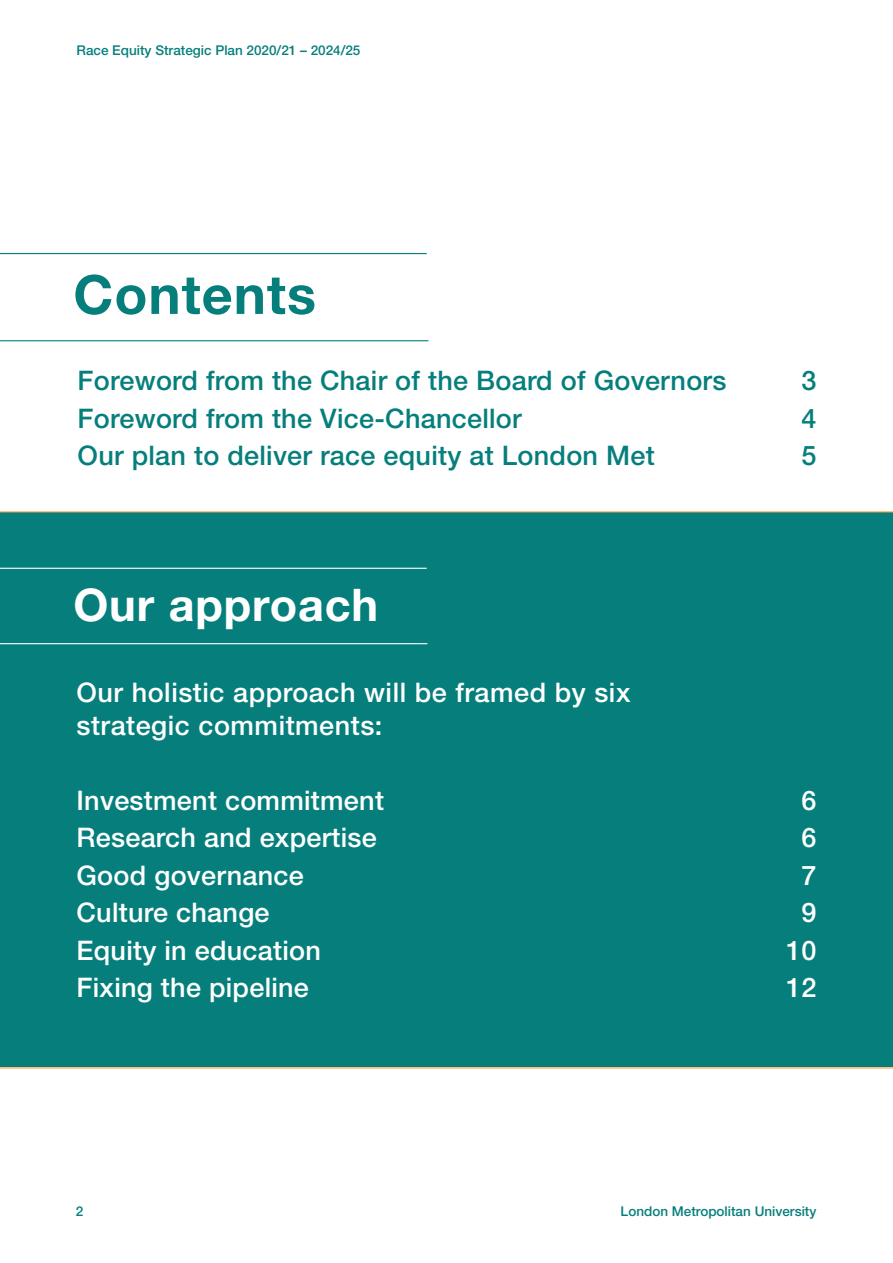
<style>
.page{position:relative;width:893px;height:1263px;background:#fff}
.page>*{position:absolute;margin:0;border:0;box-sizing:border-box;transform-origin:0 0}
.Section_heading__h2{font:700 54px "Helvetica Neue LT Std";letter-spacing:.02em;color:#067f7c}
.Section_heading__h2-2{font:700 45px "Helvetica Neue LT Std";letter-spacing:.02em;color:#fff}
.t1{font:500 27px "Helvetica Neue LT Std";letter-spacing:.01em;color:#fff}
.t2{font:500 27px "Helvetica Neue LT Std";letter-spacing:.01em;color:#067f7c}
.t3{font:500 13.5px "Helvetica Neue LT Std";color:#067f7c}
</style>
<div class="page">
<div style="left:0;top:512px;width:893px;height:555px;background:#067f7c"></div>
<hr style="left:0;top:340px;width:428px;height:1px;background:#067f7c">
<hr style="left:0;top:643px;width:427px;height:1px;background:#fff">
<hr style="left:0;top:568px;width:427px;height:1px;background:#fff">
<hr style="left:0;top:253px;width:427px;height:1px;background:#067f7c">
<hr style="left:0;top:1067px;width:893px;height:1px;background:#ff9a32">
<hr style="left:0;top:511px;width:893px;height:1px;background:#ff9a32">
<p class="t3" style="left:77px;top:42px;width:285px">Race Equity Strategic Plan 2020/21 – 2024/25</p>
<h2 class="Section_heading__h2" style="left:73px;top:261px;width:244px">Contents</h2>
<h1 class="t2" style="left:78px;top:365px;width:650px">Foreword from the Chair of the Board of Governors</h1>
<h1 class="t2" style="left:801px;top:365px;width:17px">3</h1>
<h1 class="t2" style="left:78px;top:402px;width:446px">Foreword from the Vice-Chancellor</h1>
<h1 class="t2" style="left:801px;top:402px;width:17px">4</h1>
<h1 class="t2" style="left:78px;top:440px;width:579px">Our plan to deliver race equity at London Met</h1>
<h1 class="t2" style="left:801px;top:440px;width:17px">5</h1>
<h2 class="Section_heading__h2-2" style="left:73px;top:578px;width:306px">Our approach</h2>
<h1 class="t1" style="left:77px;top:676px;width:555px">Our holistic approach will be framed by six</h1>
<h1 class="t1" style="left:77px;top:709px;width:307px">strategic commitments:</h1>
<h1 class="t1" style="left:77px;top:784px;width:309px">Investment commitment</h1>
<h1 class="t1" style="left:801px;top:784px;width:17px">6</h1>
<h1 class="t1" style="left:77px;top:822px;width:302px">Research and expertise</h1>
<h1 class="t1" style="left:801px;top:822px;width:17px">6</h1>
<h1 class="t1" style="left:77px;top:859px;width:229px">Good governance</h1>
<h1 class="t1" style="left:801px;top:859px;width:17px">7</h1>
<h1 class="t1" style="left:77px;top:897px;width:195px">Culture change</h1>
<h1 class="t1" style="left:801px;top:897px;width:17px">9</h1>
<h1 class="t1" style="left:77px;top:934px;width:246px">Equity in education</h1>
<h1 class="t1" style="left:786px;top:934px;width:32px">10</h1>
<h1 class="t1" style="left:77px;top:972px;width:234px">Fixing the pipeline</h1>
<h1 class="t1" style="left:786px;top:972px;width:32px">12</h1>
<p class="t3" style="left:76px;top:1203px;width:9px">2</p>
<p class="t3" style="left:621px;top:1203px;width:197px">London Metropolitan University</p>
</div>
